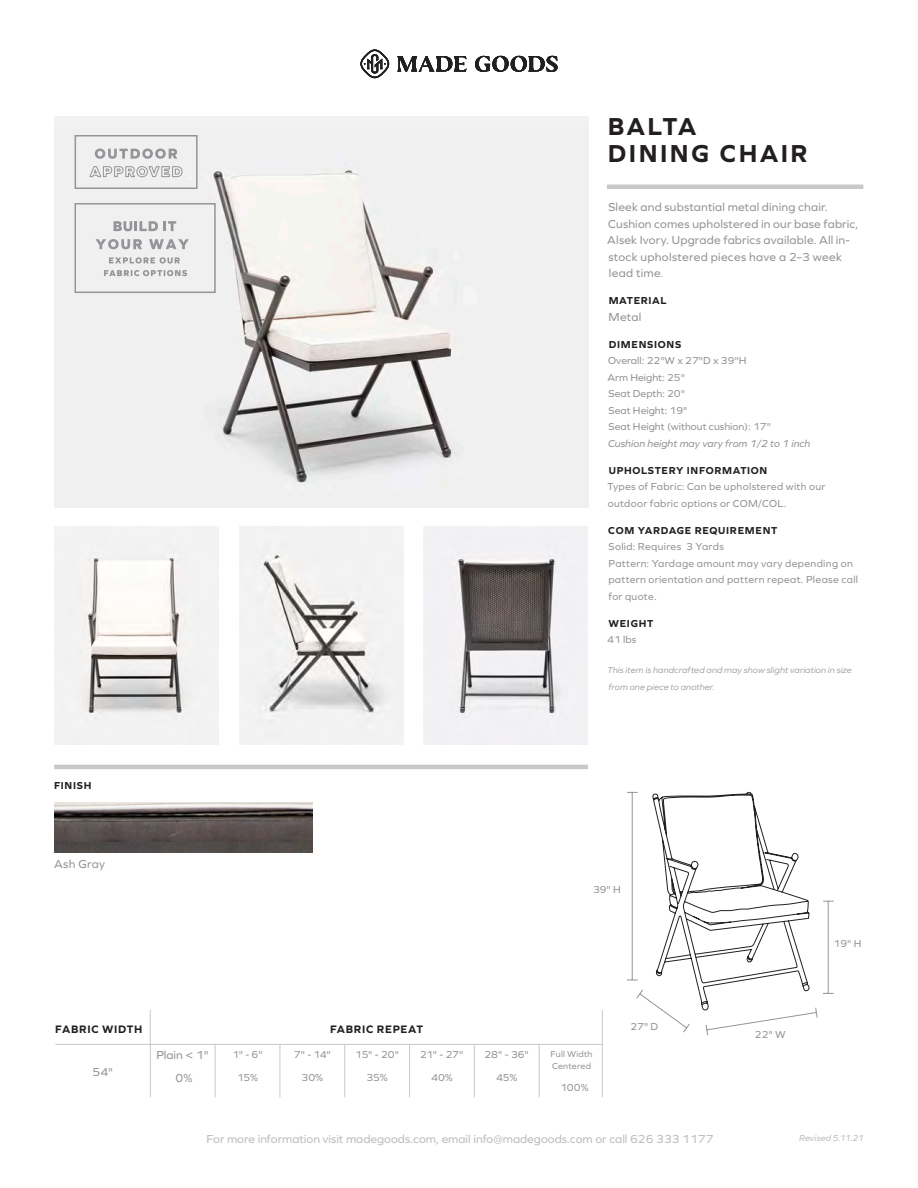
<style>
.page{position:relative;width:918px;height:1188px;background:#fff}
.page>*{position:absolute;margin:0;border:0;box-sizing:border-box;transform-origin:0 0}
.t1{font:700 25.5px "Graphie";letter-spacing:.095em;color:#231f20}
.Paragraph_Style_1{font:12px/16.5px "Graphie";letter-spacing:.015em;color:#939598}
.t2{font:12px "Graphie";color:#bcbdc0}
.t3{font:700 11.25px "Graphie";letter-spacing:.06em;color:#231f20}
.Paragraph_Style_1-2{font:10.5px/16.5px "Graphie";letter-spacing:.025em;color:#939598}
.Paragraph_Style_1-3{font:10.5px "Graphie";color:#939598}
.t4{font:700 10.5px "Graphie";letter-spacing:.065em;color:#231f20}
.t5{font:italic 10.5px "Graphie";color:#939598}
.t6{font:italic 9px/16.5px "Graphie";letter-spacing:.01em;color:#939598}
.Paragraph_Style_1-4{font:9px/12px "Graphie";letter-spacing:.02em;color:#939598}
.Mirrors_Disclaimer{font:italic 9px "Graphie";letter-spacing:.01em;color:#bcbdc0}
.s1{font-style:italic}
</style>
<div class="page">
<svg style="left:397px;top:56px;width:161px;height:16px"></svg>
<svg style="left:360px;top:50px;width:29px;height:28px"></svg>
<hr style="left:54px;top:765px;width:534px;height:4px;background:#c7c8ca">
<hr style="left:607px;top:185px;width:256px;height:4px;background:#c7c8ca">
<img style="left:54px;top:126px;width:534px;height:382px">
<img style="left:54px;top:526px;width:164px;height:219px">
<img style="left:239px;top:526px;width:164px;height:219px">
<img style="left:423px;top:526px;width:164px;height:219px">
<svg style="left:627px;top:792px;width:207px;height:243px"></svg>
<img style="left:54px;top:803px;width:258px;height:40px">
<div style="left:54px;top:843px;width:258px;height:10px;background:#4f4c4a"></div>
<svg style="left:109px;top:257px;width:71px;height:7px"></svg>
<svg style="left:114px;top:221px;width:62px;height:10px"></svg>
<svg style="left:96px;top:239px;width:46px;height:10px"></svg>
<svg style="left:149px;top:239px;width:40px;height:10px"></svg>
<div style="left:75px;top:203px;width:141px;height:90px;border:2px solid #939598"></div>
<svg style="left:104px;top:270px;width:83px;height:6px"></svg>
<svg style="left:95px;top:149px;width:82px;height:10px"></svg>
<svg style="left:89px;top:165px;width:94px;height:13px"></svg>
<div style="left:75px;top:135px;width:123px;height:54px;border:2px solid #939598"></div>
<hr style="left:150px;top:1044px;width:1px;height:53px;background:#c7c8ca">
<hr style="left:215px;top:1044px;width:1px;height:53px;background:#c7c8ca">
<hr style="left:280px;top:1044px;width:1px;height:53px;background:#c7c8ca">
<hr style="left:344px;top:1044px;width:1px;height:53px;background:#c7c8ca">
<hr style="left:409px;top:1044px;width:1px;height:53px;background:#c7c8ca">
<hr style="left:474px;top:1044px;width:1px;height:53px;background:#c7c8ca">
<hr style="left:539px;top:1044px;width:1px;height:53px;background:#c7c8ca">
<hr style="left:150px;top:1010px;width:1px;height:34px;background:#c7c8ca">
<hr style="left:55px;top:1044px;width:547px;height:1px;background:#c7c8ca">
<hr style="left:602px;top:1010px;width:1px;height:87px;background:#c7c8ca">
<p class="t1" style="left:608px;top:111px;width:90px">BALTA</p>
<p class="t1" style="left:608px;top:138px;width:201px">DINING CHAIR</p>
<p class="Paragraph_Style_1" style="left:607px;top:199px;width:253px">Sleek and substantial metal dining chair.<br>Cushion comes upholstered in our base fabric, Alsek Ivory. Upgrade fabrics available. All in&shy;stock upholstered pieces have a 2–3 week lead time<span class="s1">.</span></p>
<p class="t4" style="left:609px;top:294px;width:59px">MATERIAL</p>
<p class="Paragraph_Style_1" style="left:609px;top:308px;width:35px">Metal</p>
<p class="t4" style="left:609px;top:338px;width:74px">DIMENSIONS</p>
<p class="Paragraph_Style_1-3" style="left:608px;top:354px;width:140px">Overall: 22"W x 27"D x 39"H</p>
<p class="Paragraph_Style_1-3" style="left:608px;top:371px;width:79px">Arm Height: 25"</p>
<p class="Paragraph_Style_1-3" style="left:609px;top:387px;width:78px">Seat Depth: 20"</p>
<p class="Paragraph_Style_1-3" style="left:609px;top:404px;width:80px">Seat Height: 19"</p>
<p class="Paragraph_Style_1-3" style="left:609px;top:420px;width:164px">Seat Height (without cushion): 17"</p>
<p class="t5" style="left:608px;top:437px;width:204px">Cushion height may vary from 1/2 to 1 inch</p>
<p class="t4" style="left:609px;top:464px;width:160px">UPHOLSTERY INFORMATION</p>
<p class="Paragraph_Style_1-2" style="left:608px;top:478px;width:219px">Types of Fabric: Can be upholstered with our outdoor fabric options or COM/COL.</p>
<p class="t4" style="left:608px;top:524px;width:171px">COM YARDAGE REQUIREMENT</p>
<p class="Paragraph_Style_1-2" style="left:609px;top:538px;width:117px">Solid: Requires 3 Yards</p>
<p class="Paragraph_Style_1-2" style="left:608px;top:555px;width:251px">Pattern: Yardage amount may vary depending on pattern orientation and pattern repeat. Please call for quote.</p>
<p class="t4" style="left:608px;top:617px;width:46px">WEIGHT</p>
<p class="Paragraph_Style_1-2" style="left:607px;top:631px;width:31px">41 lbs</p>
<p class="t6" style="left:608px;top:662px;width:246px">This item is handcrafted and may show slight variation in size from one piece to another.</p>
<p class="t4" style="left:54px;top:780px;width:39px">FINISH</p>
<p class="Paragraph_Style_1" style="left:54px;top:856px;width:53px">Ash Gray</p>
<p class="Paragraph_Style_1-2" style="left:593px;top:881px;width:29px">39" H</p>
<p class="t3" style="left:55px;top:1023px;width:88px">FABRIC WIDTH</p>
<p class="t3" style="left:330px;top:1023px;width:95px">FABRIC REPEAT</p>
<p class="Paragraph_Style_1" style="left:93px;top:1063px;width:22px">54"</p>
<p class="Paragraph_Style_1" style="left:156px;top:1044px;width:54px;line-height:22.5px;text-align:center">Plain &lt; 1"<br>0%</p>
<p class="Paragraph_Style_1-2" style="left:232px;top:1046px;width:32px">1" - 6"</p>
<p class="Paragraph_Style_1-2" style="left:355px;top:1046px;width:45px">15" - 20"</p>
<p class="Paragraph_Style_1-2" style="left:366px;top:1069px;width:23px">35%</p>
<p class="Paragraph_Style_1-2" style="left:420px;top:1046px;width:45px">21" - 27"</p>
<p class="Paragraph_Style_1-2" style="left:431px;top:1069px;width:23px">40%</p>
<p class="Paragraph_Style_1-2" style="left:294px;top:1046px;width:39px">7" - 14"</p>
<p class="Paragraph_Style_1-2" style="left:302px;top:1069px;width:23px">30%</p>
<p class="Paragraph_Style_1-2" style="left:237px;top:1069px;width:22px">15%</p>
<p class="Paragraph_Style_1-2" style="left:485px;top:1046px;width:46px">28" - 36"</p>
<p class="Paragraph_Style_1-2" style="left:496px;top:1069px;width:23px">45%</p>
<p class="Paragraph_Style_1-4" style="left:551px;top:1048px;width:43px">Full Width<br>Centered</p>
<p class="Paragraph_Style_1-2" style="left:560px;top:1079px;width:30px">100%</p>
<p class="Paragraph_Style_1-2" style="left:630px;top:1018px;width:29px">27" D</p>
<p class="Paragraph_Style_1-2" style="left:755px;top:1026px;width:32px">22" W</p>
<p class="Paragraph_Style_1-2" style="left:834px;top:935px;width:29px">19" H</p>
<p class="t2" style="left:207px;top:1132px;width:508px">For more information visit madegoods.com, email info@madegoods.com or call 626 333 1177</p>
<p class="Mirrors_Disclaimer" style="left:799px;top:1132px;width:66px">Revised 5.11.21</p>
</div>
